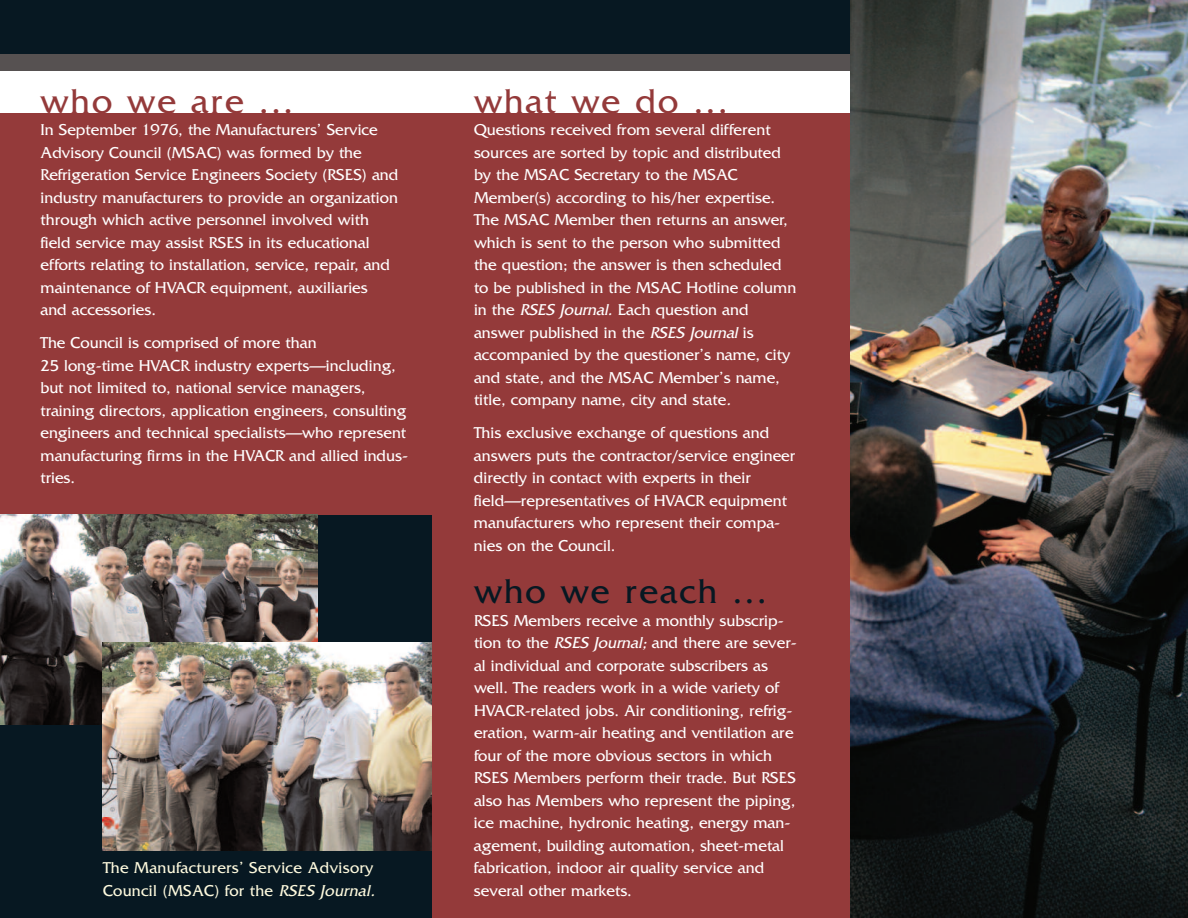
<style>
.page{position:relative;width:1188px;height:918px;background:#fff}
.page>*{position:absolute;margin:0;border:0;box-sizing:border-box;transform-origin:0 0}
.t1{font:36px "Friz Quadrata";letter-spacing:.055em;color:#943a3a}
.t2{font:36px "Friz Quadrata";letter-spacing:.055em;color:#071822}
.t3{font:16.5px/22.5px "Friz Quadrata";color:#fff}
.t4{font:16.5px/22.5px "Friz Quadrata";letter-spacing:.015em;color:#fefade}
.s1{font-style:italic}
</style>
<div class="page">
<div style="left:425px;top:106px;width:439px;height:812px;background:#943a3a"></div>
<div style="left:0;top:94px;width:432px;height:824px;background:#943a3a"></div>
<div style="left:0;top:0;width:855px;height:84px;background:#071822"></div>
<div style="left:0;top:54px;width:853px;height:30px;background:#565151"></div>
<div style="left:0;top:72px;width:852px;height:41px;background:#fff"></div>
<img style="left:850px;top:0;width:338px;height:918px">
<div style="left:0;top:515px;width:432px;height:403px;background:#071822"></div>
<img style="left:0;top:515px;width:317px;height:209px">
<img style="left:103px;top:642px;width:329px;height:208px">
<h1 class="t1" style="left:40px;top:79px;width:254px">who we are ...</h1>
<p class="t3" style="left:40px;top:118px;width:359px">In September 1976, the Manufacturers’ Service Advisory Council (MSAC) was formed by the Refrigeration Service Engineers Society (RSES) and industry manufacturers to provide an organization through which active personnel involved with field service may assist RSES in its educational efforts relating to installation, service, repair, and maintenance of HVACR equipment, auxiliaries<br>and accessories.</p>
<p class="t3" style="left:41px;top:331px;width:369px">The Council is comprised of more than<br>25 long-time HVACR industry experts—including, but not limited to, national service managers, training directors, application engineers, consulting engineers and technical specialists—who represent manufacturing firms in the HVACR and allied indus&shy;tries.</p>
<p class="t4" style="left:103px;top:856px;width:276px">The Manufacturers’ Service Advisory<br>Council (MSAC) for the <span class="s1">RSES Journal.</span></p>
<h1 class="t1" style="left:474px;top:79px;width:255px">what we do ...</h1>
<p class="t3" style="left:474px;top:118px;width:324px">Questions received from several different sources are sorted by topic and distributed by the MSAC Secretary to the MSAC Member(s) according to his/her expertise.<br>The MSAC Member then returns an answer, which is sent to the person who submitted the question; the answer is then scheduled to be published in the MSAC Hotline column in the <span class="s1">RSES Journal.</span> Each question and answer published in the <span class="s1">RSES Journal</span> is accompanied by the questioner’s name, city and state, and the MSAC Member’s name, title, company name, city and state<span class="s1">.</span></p>
<p class="t3" style="left:474px;top:421px;width:323px">This exclusive exchange of questions and answers puts the contractor/service engineer directly in contact with experts in their field—representatives of HVACR equipment manufacturers who represent their compa&shy;nies on the Council.</p>
<h1 class="t2" style="left:474px;top:570px;width:294px">who we reach ...</h1>
<p class="t3" style="left:474px;top:609px;width:324px">RSES Members receive a monthly subscrip&shy;tion to the <span class="s1">RSES Journal;</span> and there are sever&shy;al individual and corporate subscribers as well. The readers work in a wide variety of HVACR-related jobs. Air conditioning, refrig&shy;eration, warm-air heating and ventilation are four of the more obvious sectors in which RSES Members perform their trade. But RSES also has Members who represent the piping, ice machine, hydronic heating, energy man&shy;agement, building automation, sheet-metal fabrication, indoor air quality service and several other markets.</p>
</div>
